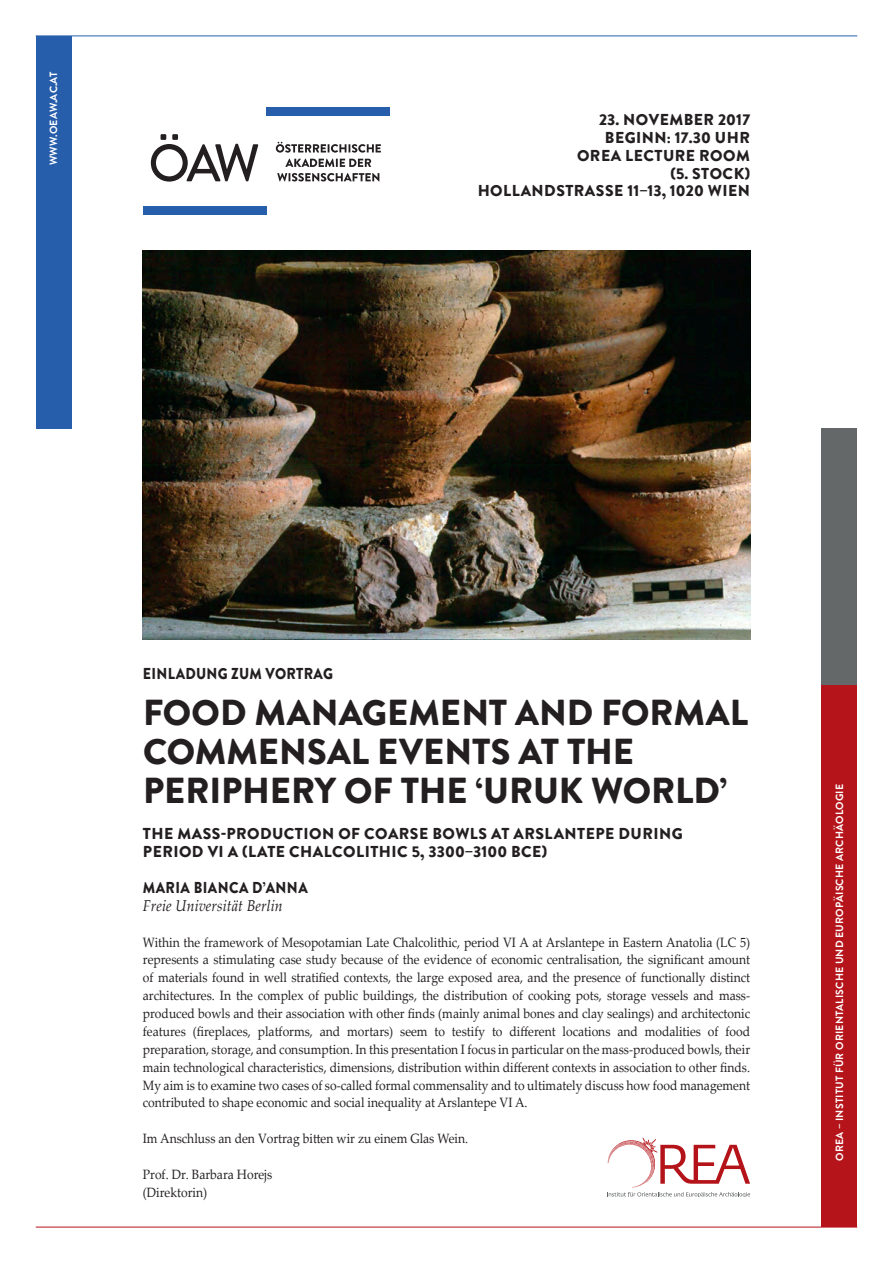
<style>
.page{position:relative;width:893px;height:1263px;background:#fff}
.page>*{position:absolute;margin:0;border:0;box-sizing:border-box;transform-origin:0 0}
.t1{font:900 36px/39px "Brandon Grotesque";color:#231f20}
.t2{font:900 15.75px/17.9px "Brandon Grotesque";letter-spacing:.03em;color:#231f20}
.t3{font:900 15.75px "Brandon Grotesque";letter-spacing:.03em;color:#231f20;scale:.9 1}
.t4{font:italic 15.75px "Palatino Linotype";letter-spacing:.01em;color:#231f20;scale:.9 1}
.t5{font:13.5px/17.9px "Palatino Linotype";color:#231f20;text-align:justify;scale:.9 1}
.t6{font:700 10.5px "Brandon Grotesque";letter-spacing:.02em;color:#fff}
</style>
<div class="page">
<img style="left:143px;top:250px;width:607px;height:389px">
<div style="left:36px;top:36px;width:35px;height:393px;background:#275eac"></div>
<div style="left:821px;top:685px;width:36px;height:542px;background:#b5141a"></div>
<div style="left:821px;top:429px;width:36px;height:256px;background:#646868"></div>
<hr style="left:36px;top:36px;width:821px;height:1px;background:#275eac">
<hr style="left:36px;top:1227px;width:821px;height:1px;background:#b5141a">
<div style="left:143px;top:206px;width:124px;height:8px;background:#275eac"></div>
<div style="left:267px;top:107px;width:123px;height:8px;background:#275eac"></div>
<svg style="left:151px;top:134px;width:107px;height:48px"></svg>
<svg style="left:276px;top:142px;width:105px;height:11px"></svg>
<svg style="left:285px;top:159px;width:86px;height:8px"></svg>
<svg style="left:277px;top:173px;width:102px;height:8px"></svg>
<svg style="left:607px;top:1138px;width:143px;height:59px"></svg>
<p class="t6" style="left:46px;top:165px;width:95px;rotate:-90deg">WWW.OEAW.AC.AT</p>
<p class="t2" style="left:599px;top:111px;width:153px">23. NOVEMBER 2017</p>
<p class="t2" style="left:605px;top:129px;width:147px">BEGINN: 17.30 UHR</p>
<p class="t2" style="left:478px;top:147px;width:274px;text-align:right">OREA LECTURE ROOM<br>(5. STOCK)<br>HOLLANDSTRASSE 11–13, 1020 WIEN</p>
<p class="t3" style="left:143px;top:662px;width:213px">EINLADUNG ZUM VORTRAG</p>
<p class="t1" style="left:143px;top:693px;width:607px">FOOD MANAGEMENT AND FORMAL<br>COMMENSAL EVENTS AT THE<br>PERIPHERY OF THE ‘URUK WORLD’</p>
<p class="t2" style="left:143px;top:825px;width:541px">THE MASS-PRODUCTION OF COARSE BOWLS AT ARSLANTEPE DURING<br>PERIOD VI A (LATE CHALCOLITHIC 5, 3300–3100 BCE)</p>
<p class="t3" style="left:143px;top:876px;width:185px">MARIA BIANCA D’ANNA</p>
<p class="t4" style="left:143px;top:894px;width:157px">Freie Universität Berlin</p>
<p class="t5" style="left:143px;top:932px;width:676px">Within the framework of Mesopotamian Late Chalcolithic, period VI A at Arslantepe in Eastern Anatolia (LC 5) represents a stimulating case study because of the evidence of economic centralisation, the significant amount of materials found in well stratified contexts, the large exposed area, and the presence of functionally distinct architectures. In the complex of public buildings, the distribution of cooking pots, storage vessels and mass&shy;produced bowls and their association with other finds (mainly animal bones and clay sealings) and architectonic features (fireplaces, platforms, and mortars) seem to testify to different locations and modalities of food preparation, storage, and consumption. In this presentation I focus in particular on the mass-produced bowls, their main technological characteristics, dimensions, distribution within different contexts in association to other finds.<br>My aim is to examine two cases of so-called formal commensality and to ultimately discuss how food management contributed to shape economic and social inequality at Arslantepe VI A.</p>
<p class="t5" style="left:143px;top:1129px;width:363px">Im Anschluss an den Vortrag bitten wir zu einem Glas Wein.</p>
<p class="t5" style="left:143px;top:1165px;width:145px">Prof. Dr. Barbara Horejs</p>
<p class="t5" style="left:143px;top:1182px;width:73px">(Direktorin)</p>
<p class="t6" style="left:832px;top:1161px;width:378px;rotate:-90deg">OREA – INSTITUT FÜR ORIENTALISCHE UND EUROPÄISCHE ARCHÄOLOGIE</p>
</div>
